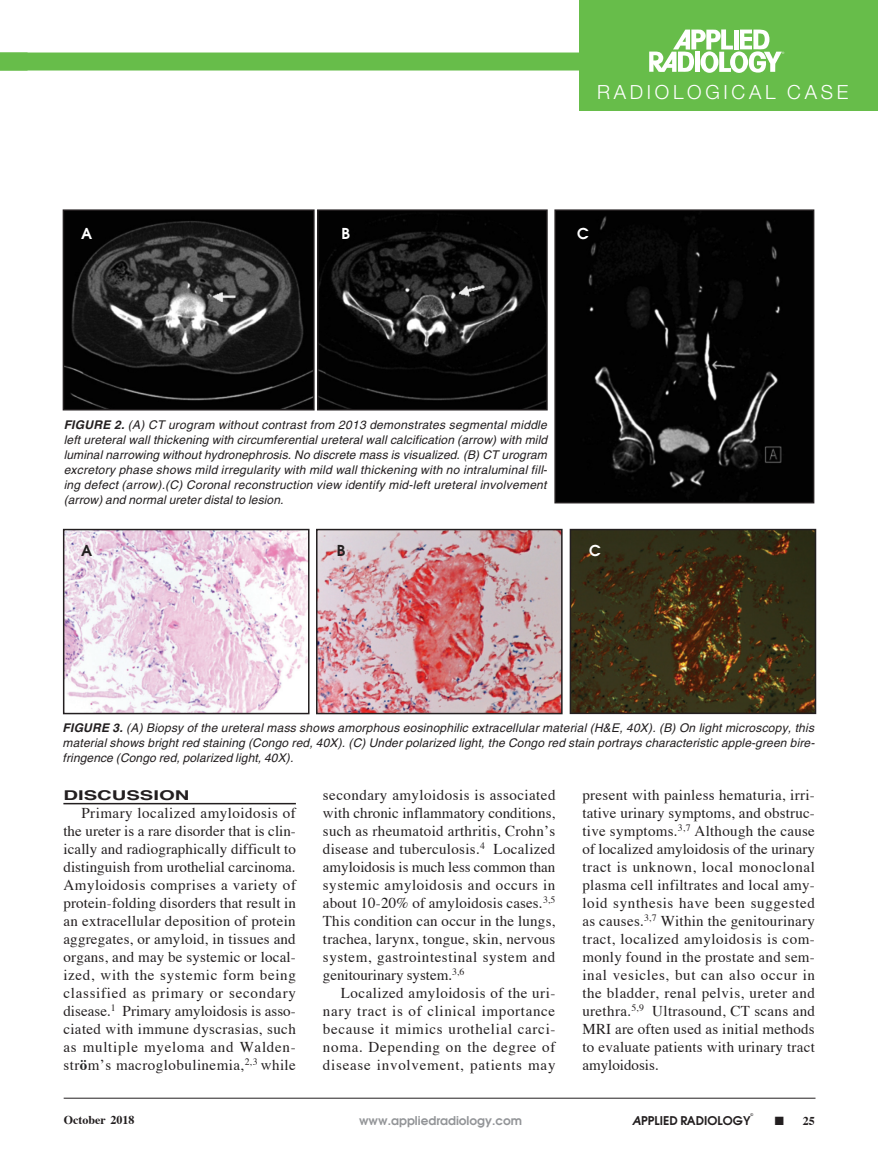
<style>
.page{position:relative;width:878px;height:1175px;background:#fff}
.page>*{position:absolute;margin:0;border:0;box-sizing:border-box;transform-origin:0 0}
.t1{font:300 19.5px "Helvetica Neue LT Std";letter-spacing:.19em;color:#fff}
.RC_Body_Copy{font:15px/18px "Times";letter-spacing:.04em;color:#231f20;text-align:justify}
.figure_labels{font:600 15px "Avant Garde";color:#fff}
.figure_labels-2{font:600 15px "Avant Garde";color:#231f20}
.RC_subhead{font:700 13.5px "Helvetica";color:#231f20;scale:1.5 1}
.RC_fig_caption{font:italic 12px/15px "Helvetica";letter-spacing:.01em;color:#231f20;text-align:justify}
.t2{font:600 12px "Avant Garde";color:#939598}
.t3{font:600 12px "Avant Garde";color:#231f20}
.t4{font:700 12px "Times";color:#231f20}
.t5{font:600 3.75px "Avant Garde";color:#231f20}
.s1{font-weight:700}
.s2{font-weight:700;color:#252525}
.s3{font-style:italic}
</style>
<div class="page">
<hr style="left:64px;top:1097px;width:751px;height:1px;background:#231f20">
<div style="left:0;top:53px;width:605px;height:18px;background:#67bd4a"></div>
<div style="left:578px;top:0;width:300px;height:111px;background:#67bd4a"></div>
<svg style="left:649px;top:29px;width:135px;height:44px"></svg>
<hr style="left:63px;top:803px;width:233px;height:1px;background:#231f20">
<img style="left:66px;top:212px;width:245px;height:195px">
<div style="left:63px;top:209px;width:251px;height:201px;border:2px solid #231f20"></div>
<img style="left:320px;top:212px;width:224px;height:195px">
<div style="left:317px;top:209px;width:230px;height:201px;border:2px solid #231f20"></div>
<img style="left:557px;top:212px;width:254px;height:288px">
<div style="left:554px;top:209px;width:260px;height:294px;border:2px solid #231f20"></div>
<img style="left:66px;top:532px;width:240px;height:179px">
<div style="left:63px;top:529px;width:246px;height:185px;border:2px solid #231f20"></div>
<img style="left:319px;top:532px;width:240px;height:179px">
<div style="left:316px;top:529px;width:246px;height:185px;border:2px solid #231f20"></div>
<img style="left:572px;top:532px;width:241px;height:179px">
<div style="left:569px;top:529px;width:247px;height:185px;border:2px solid #231f20"></div>
<p class="figure_labels" style="left:81px;top:224px;width:13px">A</p>
<p class="figure_labels" style="left:341px;top:224px;width:10px">B</p>
<h1 class="t1" style="left:597px;top:81px;width:253px">RADIOLOGICAL CASE</h1>
<p class="figure_labels" style="left:577px;top:224px;width:13px">C</p>
<p class="RC_fig_caption" style="left:64px;top:417px;width:485px"><span class="s1">FIGURE 2.</span> (A) CT urogram without contrast from 2013 demonstrates segmental middle left ureteral wall thickening with circumferential ureteral wall calcification (arrow) with mild luminal narrowing without hydronephrosis. No discrete mass is visualized. (B) CT urogram excretory phase shows mild irregularity with mild wall thickening with no intraluminal fill&shy;ing defect (arrow).(C) Coronal reconstruction view identify mid-left ureteral involvement (arrow) and normal ureter distal to lesion.</p>
<p class="figure_labels-2" style="left:81px;top:540px;width:13px">A</p>
<p class="figure_labels-2" style="left:337px;top:540px;width:10px">B</p>
<p class="figure_labels" style="left:589px;top:540px;width:13px">C</p>
<p class="RC_fig_caption" style="left:63px;top:720px;width:753px"><span class="s1">FIGURE 3.</span> (A) Biopsy of the ureteral mass shows amorphous eosinophilic extracellular material (H&amp;E, 40X). (B) On light microscopy, this material shows bright red staining (Congo red, 40X). (C) Under polarized light, the Congo red stain portrays characteristic apple-green bire&shy;fringence (Congo red, polarized light, 40X).</p>
<p class="RC_subhead" style="left:63px;top:785px;width:86px">DISCUSSION</p>
<p class="RC_Body_Copy" style="left:63px;top:802px;width:234px;text-indent:18px">Primary localized amyloidosis of the ureter is a rare disorder that is clin&shy;ically and radiographically difficult to distinguish from urothelial carcinoma.<br>Amyloidosis comprises a variety of protein-folding disorders that result in an extracellular deposition of protein aggregates, or amyloid, in tissues and organs, and may be systemic or local&shy;ized, with the systemic form being classified as primary or secondary disease.<sup>1</sup> Primary amyloidosis is asso&shy;ciated with immune dyscrasias, such as multiple myeloma and Walden&shy;str<span class="s2">ö</span>m’s macroglobulinemia,<sup>2,3</sup> while</p>
<p class="RC_Body_Copy" style="left:323px;top:784px;width:234px">secondary amyloidosis is associated with chronic inflammatory conditions, such as rheumatoid arthritis, Crohn’s disease and tuberculosis.<sup>4</sup> Localized amyloidosis is much less common than systemic amyloidosis and occurs in about 10-20% of amyloidosis cases.<sup>3,5<br></sup>This condition can occur in the lungs, trachea, larynx, tongue, skin, nervous system, gastrointestinal system and genitourinary system.<sup>3,6</sup></p>
<p class="RC_Body_Copy" style="left:323px;top:982px;width:234px;text-indent:18px">Localized amyloidosis of the uri&shy;nary tract is of clinical importance because it mimics urothelial carci&shy;noma. Depending on the degree of disease involvement, patients may</p>
<p class="RC_Body_Copy" style="left:582px;top:784px;width:234px">present with painless hematuria, irri&shy;tative urinary symptoms, and obstruc&shy;tive symptoms.<sup>3,7</sup> Although the cause of localized amyloidosis of the urinary tract is unknown, local monoclonal plasma cell infiltrates and local amy&shy;loid synthesis have been suggested as causes.<sup>3,7</sup> Within the genitourinary tract, localized amyloidosis is com&shy;monly found in the prostate and sem&shy;inal vesicles, but can also occur in the bladder, renal pelvis, ureter and urethra.<sup>5,9</sup> Ultrasound, CT scans and MRI are often used as initial methods to evaluate patients with urinary tract amyloidosis.</p>
<p class="t5" style="left:750px;top:1112px;width:4px">©</p>
<p class="t2" style="left:359px;top:1112px;width:164px">www.appliedradiology.com</p>
<p class="t3" style="left:632px;top:1112px;width:120px"><span class="s3">A</span>PPLIED RADIOLOGY</p>
<p class="t4" style="left:64px;top:1108px;width:72px">October 2018</p>
<p class="t4" style="left:774px;top:1109px;width:41px">■ 25</p>
</div>
